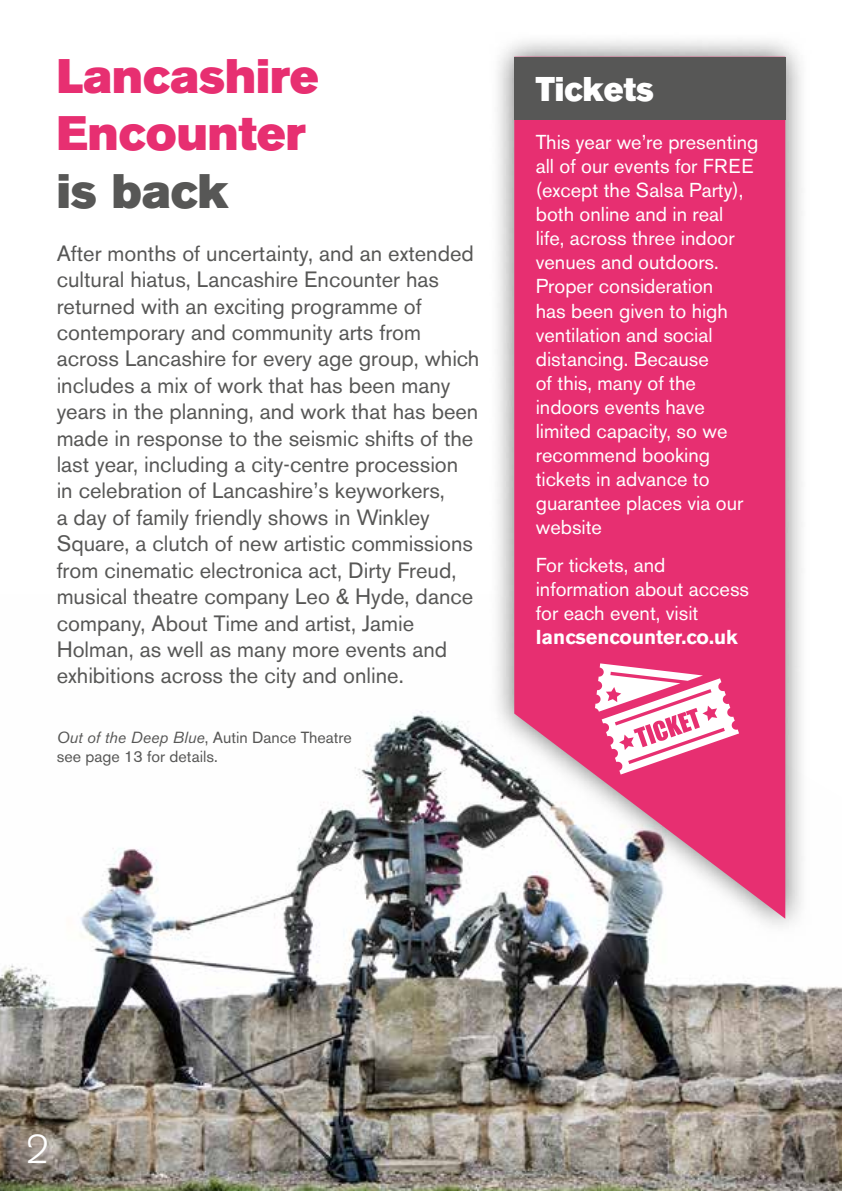
<style>
.page{position:relative;width:842px;height:1191px;background:#fff}
.page>*{position:absolute;margin:0;border:0;box-sizing:border-box;transform-origin:0 0}
.t1{font:48px/57.6px "Akzidenz Grotesk BE Super";color:#e72f71}
.t2{font:48px "Akzidenz Grotesk BE Super";color:#575756}
.t3{font:300 40px "Akzidenz Grotesk BE";color:#fff}
.t4{font:34px "Akzidenz Grotesk BE Super";color:#fff}
.t5{font:22px/26.4px "Akzidenz Grotesk BE";color:#575756}
.t6{font:20px/24px "Akzidenz Grotesk BE";color:#fff}
.t7{font:700 20px "Akzidenz Grotesk BE";color:#fff}
.t8{font:16px/19.2px "Akzidenz Grotesk BE";color:#575756}
.s1{font-style:italic}
</style>
<div class="page">
<img style="left:0;top:711px;width:842px;height:480px">
<div style="left:488px;top:30px;width:323px;height:913px;background:#000;opacity:.55"></div>
<svg style="left:514px;top:120px;width:271px;height:798px;background:#e3457e"></svg>
<svg style="left:595px;top:663px;width:144px;height:111px"></svg>
<div style="left:514px;top:57px;width:271px;height:63px;background:#575756"></div>
<h1 class="t1" style="left:57px;top:48px;width:264px">Lancashire<br>Encounter</h1>
<h1 class="t2" style="left:57px;top:163px;width:174px">is back</h1>
<p class="t5" style="left:57px;top:240px;width:424px">After months of uncertainty, and an extended cultural hiatus, Lancashire Encounter has returned with an exciting programme of contemporary and community arts from across Lancashire for every age group, which includes a mix of work that has been many years in the planning, and work that has been made in response to the seismic shifts of the last year, including a city-centre procession in celebration of Lancashire’s keyworkers,<br>a day of family friendly shows in Winkley Square, a clutch of new artistic commissions from cinematic electronica act, Dirty Freud, musical theatre company Leo &amp; Hyde, dance company, About Time and artist, Jamie Holman, as well as many more events and exhibitions across the city and online.</p>
<p class="t8" style="left:57px;top:727px;width:297px"><span class="s1">Out of the Deep Blue</span>, Autin Dance Theatre see page 13 for details.</p>
<h3 class="t4" style="left:536px;top:70px;width:119px">Tickets</h3>
<p class="t6" style="left:536px;top:130px;width:224px">This year we’re presenting all of our events for FREE (except the Salsa Party), both online and in real<br>life, across three indoor venues and outdoors.<br>Proper consideration<br>has been given to high ventilation and social distancing. Because<br>of this, many of the indoors events have limited capacity, so we recommend booking tickets in advance to guarantee places via our website</p>
<p class="t6" style="left:536px;top:552px;width:215px">For tickets, and information about access for each event, visit</p>
<p class="t7" style="left:536px;top:625px;width:204px">lancsencounter.co.uk</p>
<h2 class="t3" style="left:26px;top:1127px;width:25px">2</h2>
</div>
